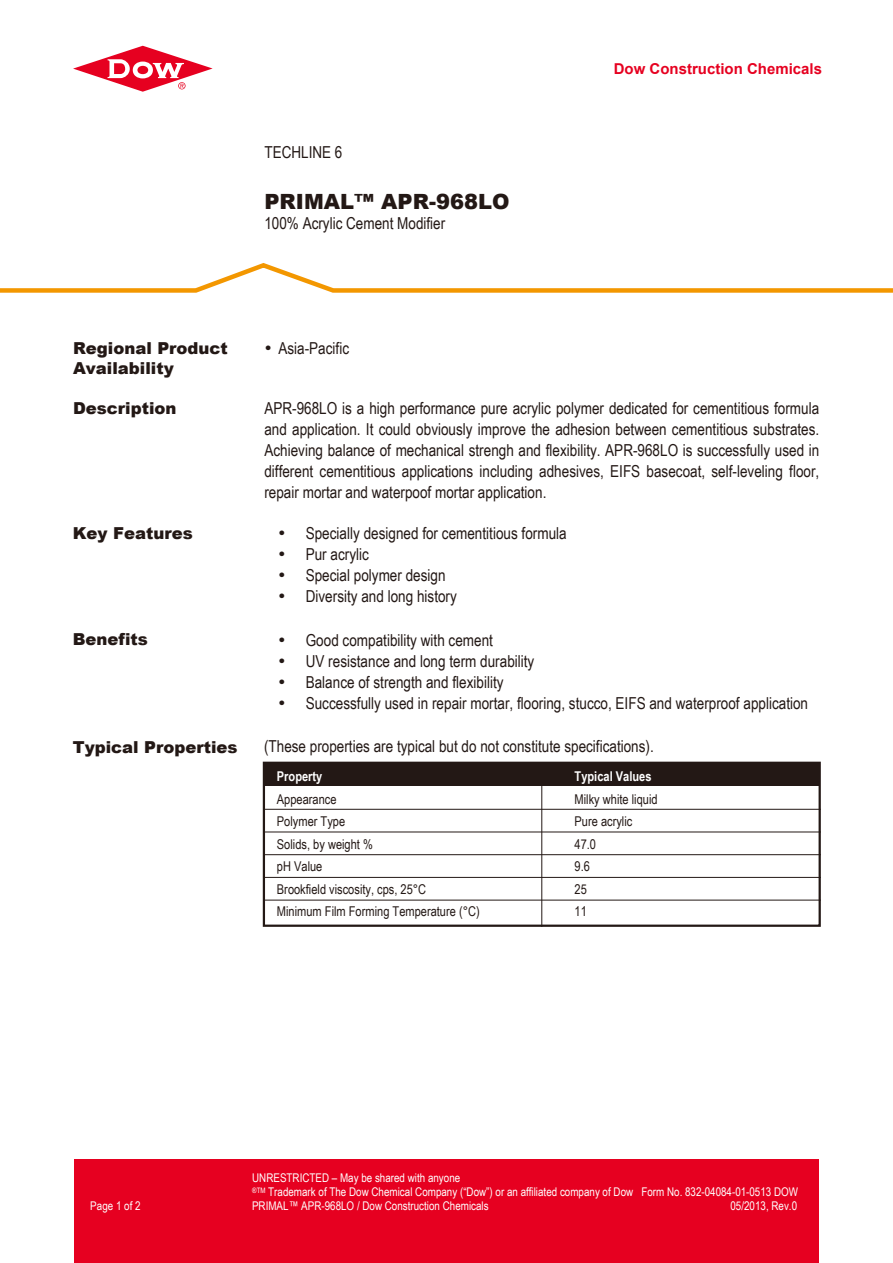
<style>
.page{position:relative;width:893px;height:1263px;background:#fff}
.page>*{position:absolute;margin:0;border:0;box-sizing:border-box;transform-origin:0 0}
.t1{font:900 21px "Arial";color:#231815}
.t2{font:16.5px/21px "Arial Narrow";color:#231815;text-align:justify}
.t3{font:900 16.5px/19.8px "Arial";color:#231815}
.t4{font:700 15px "Arial";color:#e60020}
.t5{font:13.5px "Arial Narrow";color:#231815}
.t6{font:700 13.5px "Arial Narrow";color:#fff}
.t7{font:12px/14.2px "Arial Narrow";color:#fff}
</style>
<div class="page">
<div style="left:264px;top:763px;width:556px;height:23px;background:#231815"></div>
<div style="left:263px;top:762px;width:558px;height:165px;border:2px solid #231815"></div>
<hr style="left:541px;top:768px;width:1px;height:159px;background:#231815">
<hr style="left:264px;top:809px;width:557px;height:1px;background:#231815">
<hr style="left:264px;top:832px;width:557px;height:1px;background:#231815">
<hr style="left:264px;top:854px;width:557px;height:1px;background:#231815">
<hr style="left:264px;top:877px;width:557px;height:1px;background:#231815">
<hr style="left:264px;top:900px;width:557px;height:1px;background:#231815">
<svg style="left:73px;top:46px;width:140px;height:46px"></svg>
<svg style="left:0;top:263px;width:893px;height:30px"></svg>
<div style="left:74px;top:1159px;width:745px;height:104px;background:#e60020"></div>
<p class="t2" style="left:264px;top:141px;width:80px">TECHLINE 6</p>
<p class="t1" style="left:264px;top:186px;width:247px">PRIMAL™ APR-968LO</p>
<p class="t2" style="left:264px;top:212px;width:182px">100% Acrylic Cement Modifier</p>
<p class="t4" style="left:614px;top:59px;width:210px">Dow Construction Chemicals</p>
<p class="t3" style="left:73px;top:338px;width:156px">Regional Product<br>Availability</p>
<p class="t3" style="left:73px;top:398px;width:105px">Description</p>
<p class="t3" style="left:73px;top:523px;width:121px">Key Features</p>
<p class="t3" style="left:73px;top:629px;width:77px">Benefits</p>
<p class="t3" style="left:73px;top:736px;width:166px">Typical Properties</p>
<p class="t2" style="left:264px;top:337px;width:86px">• Asia-Pacific</p>
<p class="t2" style="left:264px;top:397px;width:556px">APR-968LO is a high performance pure acrylic polymer dedicated for cementitious formula and application. It could obviously improve the adhesion between cementitious substrates.<br>Achieving balance of mechanical strengh and flexibility. APR-968LO is successfully used in different cementitious applications including adhesives, EIFS basecoat, self-leveling floor, repair mortar and waterpoof mortar application.</p>
<p class="t2" style="left:278px;top:522px;width:290px">• Specially designed for cementitious formula</p>
<p class="t2" style="left:278px;top:543px;width:92px">• Pur acrylic</p>
<p class="t2" style="left:278px;top:564px;width:169px">• Special polymer design</p>
<p class="t2" style="left:278px;top:585px;width:180px">• Diversity and long history</p>
<p class="t2" style="left:278px;top:629px;width:216px">• Good compatibility with cement</p>
<p class="t2" style="left:278px;top:650px;width:258px">• UV resistance and long term durability</p>
<p class="t2" style="left:278px;top:671px;width:227px">• Balance of strength and flexibility</p>
<p class="t2" style="left:278px;top:692px;width:531px">• Successfully used in repair mortar, flooring, stucco, EIFS and waterproof application</p>
<p class="t2" style="left:264px;top:735px;width:391px">(These properties are typical but do not constitute specifications).</p>
<p class="t6" style="left:277px;top:766px;width:47px">Property</p>
<p class="t6" style="left:575px;top:766px;width:78px">Typical Values</p>
<p class="t5" style="left:277px;top:789px;width:61px">Appearance</p>
<p class="t5" style="left:575px;top:789px;width:85px">Milky white liquid</p>
<p class="t5" style="left:277px;top:812px;width:70px">Polymer Type</p>
<p class="t5" style="left:575px;top:812px;width:59px">Pure acrylic</p>
<p class="t5" style="left:277px;top:834px;width:97px">Solids, by weight %</p>
<p class="t5" style="left:575px;top:834px;width:23px">47.0</p>
<p class="t5" style="left:277px;top:857px;width:47px">pH Value</p>
<p class="t5" style="left:575px;top:857px;width:17px">9.6</p>
<p class="t5" style="left:277px;top:879px;width:151px">Brookfield viscosity, cps, 25°C</p>
<p class="t5" style="left:575px;top:879px;width:14px">25</p>
<p class="t5" style="left:277px;top:902px;width:204px">Minimum Film Forming Temperature (°C)</p>
<p class="t5" style="left:575px;top:902px;width:14px">11</p>
<p class="t7" style="left:252px;top:1170px;width:547px">UNRESTRICTED – May be shared with anyone<br><sup>®TM</sup> Trademark of The Dow Chemical Company (“Dow”) or an affiliated company of Dow Form No. 832-04084-01-0513 DOW</p>
<p class="t7" style="left:90px;top:1199px;width:52px">Page 1 of 2</p>
<p class="t7" style="left:252px;top:1199px;width:238px">PRIMAL™ APR-968LO / Dow Construction Chemicals</p>
<p class="t7" style="left:730px;top:1199px;width:68px">05/2013, Rev.0</p>
</div>
